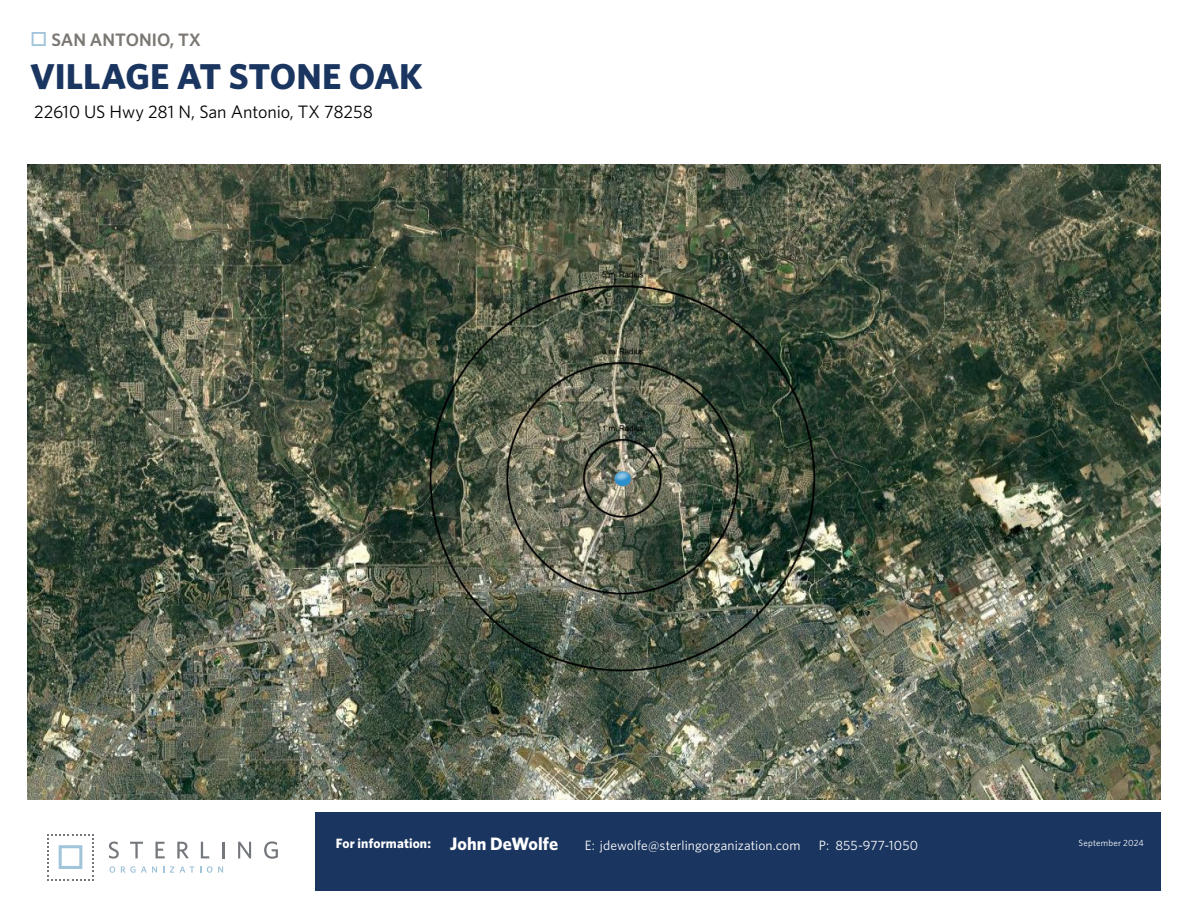
<style>
.page{position:relative;width:1188px;height:918px;background:#fff}
.page>*{position:absolute;margin:0;border:0;box-sizing:border-box;transform-origin:0 0}
.t1{font:700 36px "Whitney";letter-spacing:-.005em;color:#1a355f}
.t2{font:18px "Whitney";letter-spacing:-.005em;color:#000}
.t3{font:600 18px "Whitney";color:#7b7773}
.t4{font:700 18px "Whitney";color:#fff}
.t5{font:13.5px "Whitney";letter-spacing:.005em;color:#fff}
.t6{font:700 13.5px "Whitney";letter-spacing:.01em;color:#fff}
.t7{font:9px "Whitney";letter-spacing:.025em;color:#fcfeff}
.s1{color:#a0c4da}
</style>
<div class="page">
<div style="left:315px;top:813px;width:846px;height:78px;background:#1a355f"></div>
<svg style="left:109px;top:842px;width:10px;height:17px"></svg>
<svg style="left:130px;top:842px;width:13px;height:16px"></svg>
<svg style="left:156px;top:842px;width:9px;height:16px"></svg>
<svg style="left:177px;top:842px;width:12px;height:17px"></svg>
<svg style="left:201px;top:842px;width:8px;height:16px"></svg>
<svg style="left:222px;top:842px;width:2px;height:16px"></svg>
<svg style="left:238px;top:842px;width:13px;height:16px"></svg>
<svg style="left:264px;top:841px;width:14px;height:18px"></svg>
<svg style="left:109px;top:866px;width:6px;height:7px"></svg>
<svg style="left:121px;top:866px;width:36px;height:7px"></svg>
<svg style="left:170px;top:866px;width:31px;height:7px"></svg>
<svg style="left:207px;top:866px;width:16px;height:7px"></svg>
<svg style="left:47px;top:834px;width:47px;height:46px"></svg>
<img style="left:27px;top:164px;width:1134px;height:635px">
<h2 class="t3" style="left:30px;top:28px;width:172px"><span class="s1">□</span> SAN ANTONIO, TX</h2>
<h1 class="t1" style="left:30px;top:52px;width:394px">VILLAGE AT STONE OAK</h1>
<h2 class="t2" style="left:34px;top:99px;width:341px">22610 US Hwy 281 N, San Antonio, TX 78258</h2>
<h2 class="t4" style="left:450px;top:831px;width:110px">John DeWolfe</h2>
<p class="t5" style="left:585px;top:836px;width:217px">E: jdewolfe@sterlingorganization.com</p>
<p class="t5" style="left:819px;top:836px;width:101px">P: 855-977-1050</p>
<p class="t6" style="left:336px;top:835px;width:97px">For information:</p>
<p class="t7" style="left:1079px;top:837px;width:67px">September 2024</p>
</div>
